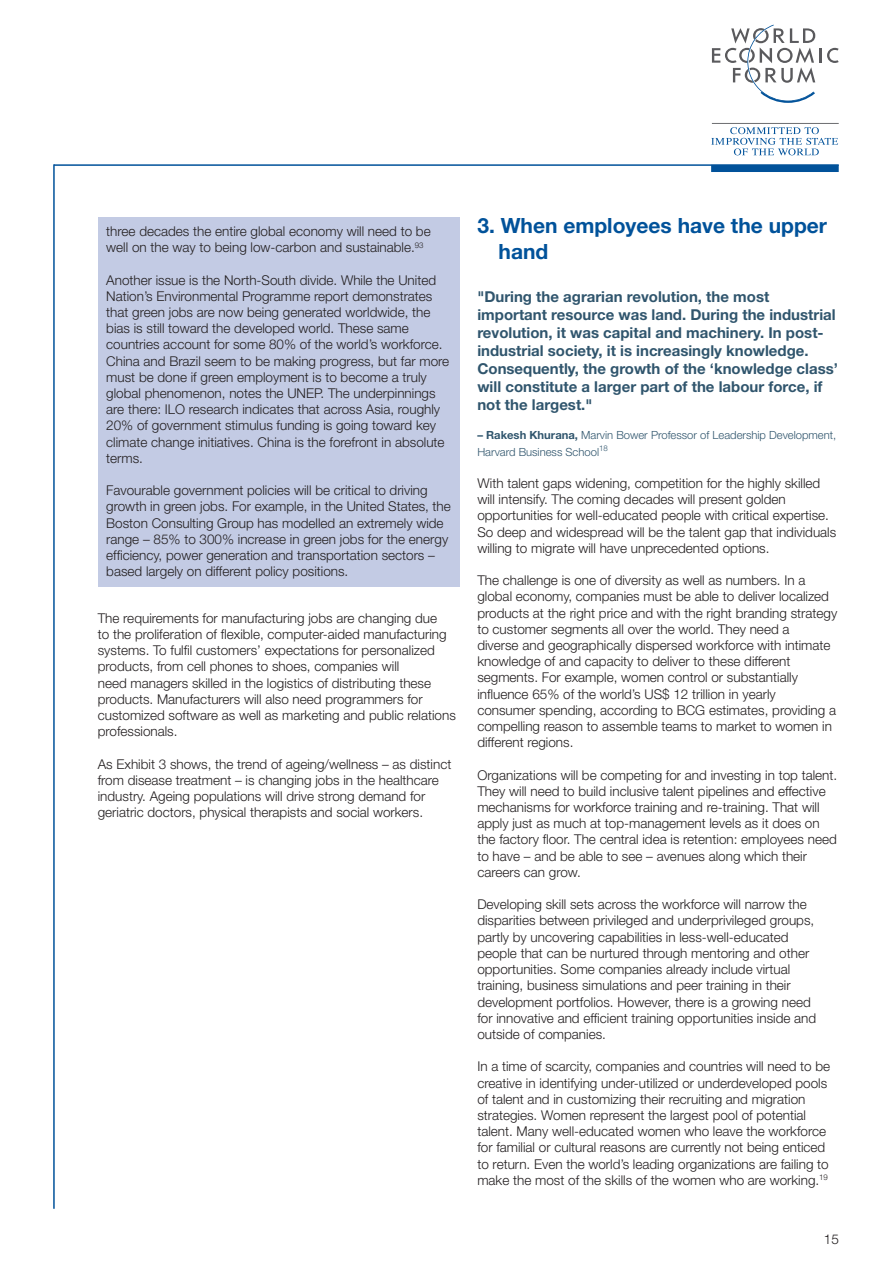
<style>
.page{position:relative;width:893px;height:1263px;background:#fff}
.page>*{position:absolute;margin:0;border:0;box-sizing:border-box;transform-origin:0 0}
.t1{font:700 21px/25.2px "Helvetica Neue";color:#01529a}
.t2{font:700 15px/18px "Helvetica Neue";color:#30556d}
.t3{font:300 13.5px/16.2px "Helvetica Neue";color:#231f20}
.t4{font:300 11.25px/16.2px "Helvetica Neue";color:#30556d}
.s1{font-weight:700}
</style>
<div class="page">
<hr style="left:712px;top:123px;width:127px;height:1px;background:#6c6d70">
<svg style="left:711px;top:127px;width:127px;height:28px"></svg>
<hr style="left:819px;top:48px;width:3px;height:15px;background:#5a5a5d">
<svg style="left:827px;top:48px;width:12px;height:15px"></svg>
<svg style="left:712px;top:25px;width:103px;height:78px"></svg>
<hr style="left:54px;top:164px;width:785px;height:2px;background:#01529a">
<div style="left:711px;top:165px;width:128px;height:7px;background:#01529a"></div>
<hr style="left:53px;top:164px;width:2px;height:1045px;background:#01529a">
<div style="left:98px;top:217px;width:361px;height:370px;background:#c3cbe4"></div>
<p class="t3" style="left:106px;top:223px;width:326px">three decades the entire global economy will need to be well on the way to being low-carbon and sustainable.<sup>93</sup></p>
<p class="t3" style="left:106px;top:271px;width:344px">Another issue is the North-South divide. While the United Nation’s Environmental Programme report demonstrates that green jobs are now being generated worldwide, the bias is still toward the developed world. These same countries account for some 80% of the world’s workforce.<br>China and Brazil seem to be making progress, but far more must be done if green employment is to become a truly global phenomenon, notes the UNEP. The underpinnings are there: ILO research indicates that across Asia, roughly 20% of government stimulus funding is going toward key climate change initiatives. China is the forefront in absolute terms.</p>
<p class="t3" style="left:106px;top:482px;width:346px">Favourable government policies will be critical to driving growth in green jobs. For example, in the United States, the Boston Consulting Group has modelled an extremely wide range – 85% to 300% increase in green jobs for the energy efficiency, power generation and transportation sectors – based largely on different policy positions.</p>
<p class="t3" style="left:98px;top:610px;width:360px">The requirements for manufacturing jobs are changing due<br>to the proliferation of flexible, computer-aided manufacturing systems. To fulfil customers’ expectations for personalized products, from cell phones to shoes, companies will<br>need managers skilled in the logistics of distributing these products. Manufacturers will also need programmers for customized software as well as marketing and public relations professionals.</p>
<p class="t3" style="left:98px;top:755px;width:355px">As Exhibit 3 shows, the trend of ageing/wellness – as distinct from disease treatment – is changing jobs in the healthcare industry. Ageing populations will drive strong demand for geriatric doctors, physical therapists and social workers.</p>
<h1 class="t1" style="left:499px;top:213px;width:330px;text-indent:-21px">3. When employees have the upper hand</h1>
<p class="t2" style="left:477px;top:287px;width:362px">"During the agrarian revolution, the most important resource was land. During the industrial revolution, it was capital and machinery. In post&shy;industrial society, it is increasingly knowledge.<br>Consequently, the growth of the ‘knowledge class’ will constitute a larger part of the labour force, if not the largest."</p>
<p class="t4" style="left:477px;top:427px;width:360px"><span class="s1">– Rakesh Khurana,</span> Marvin Bower Professor of Leadership Development,<br>Harvard Business School<sup>18</sup></p>
<p class="t3" style="left:477px;top:475px;width:360px">With talent gaps widening, competition for the highly skilled will intensify. The coming decades will present golden opportunities for well-educated people with critical expertise.<br>So deep and widespread will be the talent gap that individuals willing to migrate will have unprecedented options.</p>
<p class="t3" style="left:477px;top:572px;width:361px">The challenge is one of diversity as well as numbers. In a global economy, companies must be able to deliver localized products at the right price and with the right branding strategy to customer segments all over the world. They need a<br>diverse and geographically dispersed workforce with intimate knowledge of and capacity to deliver to these different segments. For example, women control or substantially influence 65% of the world’s US$ 12 trillion in yearly<br>consumer spending, according to BCG estimates, providing a compelling reason to assemble teams to market to women in different regions.</p>
<p class="t3" style="left:477px;top:766px;width:361px">Organizations will be competing for and investing in top talent.<br>They will need to build inclusive talent pipelines and effective mechanisms for workforce training and re-training. That will apply just as much at top-management levels as it does on the factory floor. The central idea is retention: employees need to have – and be able to see – avenues along which their careers can grow.</p>
<p class="t3" style="left:477px;top:896px;width:340px">Developing skill sets across the workforce will narrow the disparities between privileged and underprivileged groups, partly by uncovering capabilities in less-well-educated people that can be nurtured through mentoring and other opportunities. Some companies already include virtual training, business simulations and peer training in their development portfolios. However, there is a growing need for innovative and efficient training opportunities inside and outside of companies.</p>
<p class="t3" style="left:477px;top:1058px;width:354px">In a time of scarcity, companies and countries will need to be creative in identifying under-utilized or underdeveloped pools of talent and in customizing their recruiting and migration strategies. Women represent the largest pool of potential talent. Many well-educated women who leave the workforce for familial or cultural reasons are currently not being enticed to return. Even the world’s leading organizations are failing to make the most of the skills of the women who are working.<sup>19</sup></p>
<p class="t3" style="left:824px;top:1230px;width:17px">15</p>
</div>
